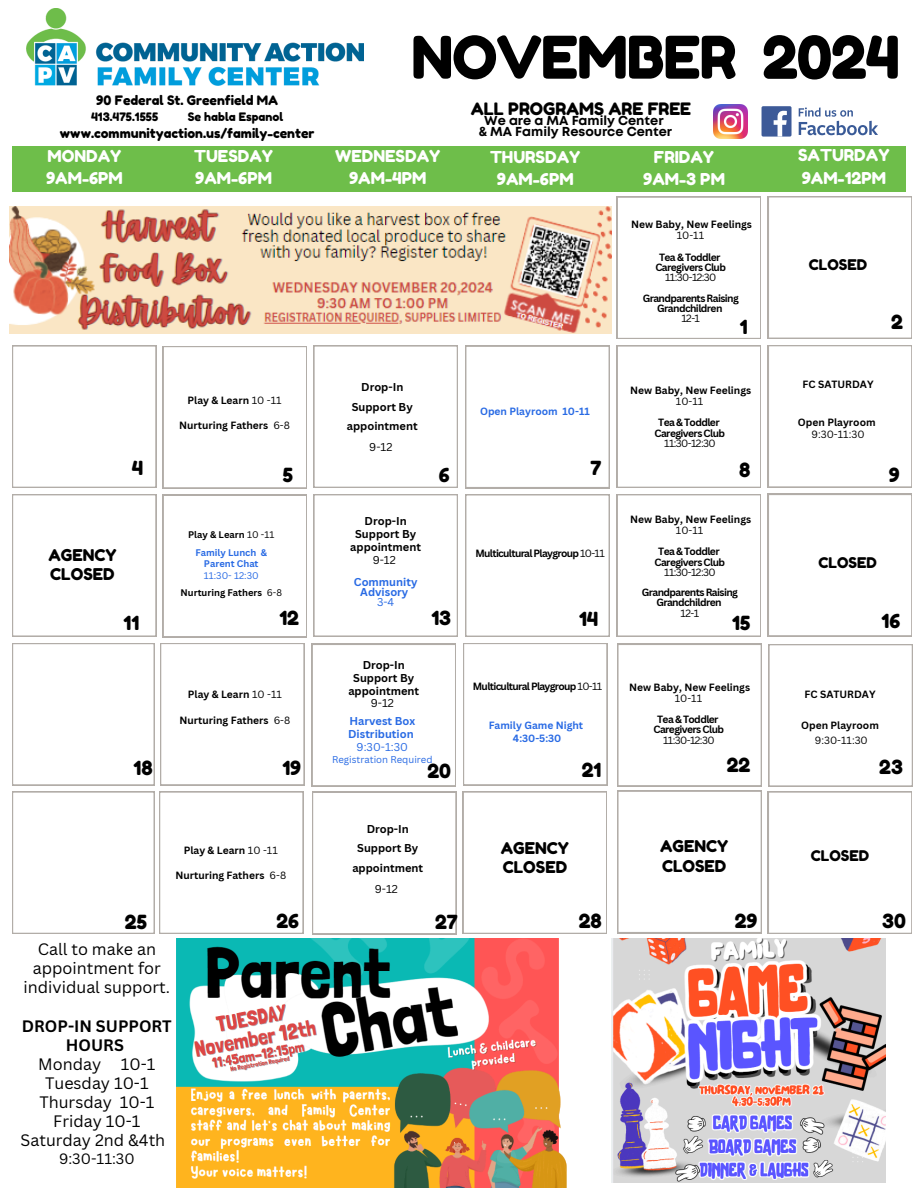
<style>
.page{position:relative;width:918px;height:1188px;background:#fff}
.page>*{position:absolute;margin:0;border:0;box-sizing:border-box;transform-origin:0 0}
.t1{font:58.65px "Fredoka One";letter-spacing:-.02em;color:#000}
.t2{font:19.5px "Fredoka One";color:#000}
.t3{font:17.1px "Fredoka One";color:#000}
.t4{font:16.35px/22.5px "Fredoka One";color:#fff}
.t5{font:16.2px/19.2px "Fredoka One";color:#000}
.t6{font:16.05px/19.2px "Canva Sans";color:#000;text-align:center}
.t7{font:14.7px "Fredoka One";color:#000}
.t8{font:14.55px "Canva Sans";color:#000}
.t9{font:13.05px "Fredoka One";color:#000}
.t10{font:700 13.05px/10.4px "Mont";color:#000;text-align:center}
.t11{font:11.7px "Fredoka One";color:#000}
.t12{font:700 11.1px/19.4px "Canva Sans";color:#000;text-align:center}
.t13{font:700 11.1px/10.2px "Canva Sans";color:#286ae4;text-align:center}
.t14{font:11.1px "Canva Sans";color:#000}
.t15{font:11.1px "Canva Sans";color:#286ae4}
.t16{font:700 10.2px/11.1px "Canva Sans";color:#000;text-align:center}
.t17{font:700 10.2px/10.2px "Canva Sans";letter-spacing:-.06em;color:#000;text-align:center}
.t18{font:10.2px "Canva Sans";letter-spacing:-.06em;color:#000}
.t19{font:700 10.2px "Canva Sans";color:#286ae4}
.t20{font:9.6px "Canva Sans";color:#286ae4}
.t21{font:700 9.3px "Canva Sans";color:#000}
.t22{font:700 9.3px "Canva Sans";color:#286ae4}
.t23{font:9.3px "Canva Sans";color:#286ae4}
.s1{font-weight:400}
.s2{font-weight:700}
</style>
<div class="page">
<svg style="left:617px;top:197px;width:144px;height:142px"></svg>
<svg style="left:768px;top:196px;width:144px;height:143px"></svg>
<svg style="left:12px;top:345px;width:144px;height:143px"></svg>
<svg style="left:314px;top:345px;width:144px;height:143px"></svg>
<svg style="left:163px;top:346px;width:144px;height:142px"></svg>
<svg style="left:465px;top:346px;width:144px;height:142px"></svg>
<svg style="left:617px;top:345px;width:144px;height:143px"></svg>
<svg style="left:768px;top:345px;width:144px;height:142px"></svg>
<svg style="left:12px;top:494px;width:144px;height:143px"></svg>
<svg style="left:314px;top:494px;width:144px;height:143px"></svg>
<svg style="left:163px;top:495px;width:144px;height:142px"></svg>
<svg style="left:465px;top:494px;width:144px;height:143px"></svg>
<svg style="left:617px;top:494px;width:144px;height:143px"></svg>
<svg style="left:768px;top:494px;width:144px;height:142px"></svg>
<svg style="left:312px;top:644px;width:144px;height:142px"></svg>
<svg style="left:12px;top:643px;width:292px;height:142px"></svg>
<svg style="left:463px;top:643px;width:144px;height:142px"></svg>
<svg style="left:769px;top:644px;width:144px;height:142px"></svg>
<svg style="left:312px;top:792px;width:144px;height:142px"></svg>
<svg style="left:12px;top:792px;width:291px;height:142px"></svg>
<svg style="left:463px;top:792px;width:144px;height:142px"></svg>
<img style="left:26px;top:9px;width:338px;height:76px">
<img style="left:713px;top:105px;width:34px;height:33px">
<svg style="left:799px;top:107px;width:79px;height:28px"></svg>
<div style="left:762px;top:106px;width:30px;height:31px;background:#3d5a98;border-radius:2px"></div>
<svg style="left:774px;top:111px;width:13px;height:26px"></svg>
<div style="left:12px;top:146px;width:894px;height:45px;background:#6ebe4a"></div>
<svg style="left:617px;top:644px;width:144px;height:289px"></svg>
<svg style="left:768px;top:792px;width:144px;height:142px"></svg>
<img style="left:176px;top:938px;width:391px;height:250px">
<img style="left:612px;top:938px;width:273px;height:244px">
<img style="left:9px;top:206px;width:602px;height:127px">
<p class="t1" style="left:411px;top:22px;width:491px">NOVEMBER 2024</p>
<p class="t9" style="left:96px;top:92px;width:184px">90 Federal St. Greenfield MA</p>
<p class="t11" style="left:91px;top:110px;width:69px">413.475.1555</p>
<p class="t11" style="left:188px;top:110px;width:97px">Se habla Espanol</p>
<p class="t9" style="left:60px;top:125px;width:256px">www.communityaction.us/family-center</p>
<p class="t4" style="left:46px;top:145px;width:78px">MONDAY<br>9AM-6PM</p>
<p class="t4" style="left:194px;top:145px;width:81px">TUESDAY<br>9AM-6PM</p>
<p class="t4" style="left:335px;top:145px;width:107px;text-align:center">WEDNESDAY<br>9AM-4PM</p>
<p class="t4" style="left:490px;top:146px;width:92px;text-align:center">THURSDAY<br>9AM-6PM</p>
<p class="t4" style="left:643px;top:146px;width:83px;text-align:center">FRIDAY<br>9AM-3 PM</p>
<p class="t4" style="left:798px;top:144px;width:93px">SATURDAY<br>9AM-12PM</p>
<p class="t3" style="left:471px;top:98px;width:222px">ALL PROGRAMS ARE FREE</p>
<p class="t10" style="left:479px;top:117px;width:195px">We are a MA Family Center<br>&amp; MA Family Resource Center</p>
<p class="t16" style="left:188px;top:394px;width:96px">Play &amp; Learn <span class="s1">10 -11</span></p>
<p class="t16" style="left:179px;top:420px;width:112px">Nurturing Fathers <span class="s1">6-8</span></p>
<p class="t12" style="left:347px;top:377px;width:72px">Drop-In<br>Support By appointment</p>
<p class="t14" style="left:369px;top:440px;width:25px">9-12</p>
<p class="t19" style="left:480px;top:404px;width:111px">Open Playroom 10-11</p>
<p class="t16" style="left:631px;top:219px;width:122px">New Baby, New Feelings<br><span class="s1">10-11</span></p>
<p class="t17" style="left:659px;top:252px;width:63px">Tea &amp; Toddler</p>
<p class="t17" style="left:655px;top:262px;width:72px">Caregivers Club</p>
<p class="t18" style="left:665px;top:270px;width:53px">11:30-12:30</p>
<p class="t17" style="left:643px;top:293px;width:98px">Grandparents Raising<br>Grandchildren</p>
<p class="t18" style="left:681px;top:311px;width:20px">12-1</p>
<h2 class="t2" style="left:740px;top:315px;width:9px">1</h2>
<p class="t16" style="left:630px;top:384px;width:122px">New Baby, New Feelings<br><span class="s1">10-11</span></p>
<p class="t17" style="left:658px;top:417px;width:63px">Tea &amp; Toddler</p>
<p class="t17" style="left:655px;top:428px;width:72px">Caregivers Club</p>
<p class="t18" style="left:664px;top:436px;width:53px">11:30-12:30</p>
<p class="t2" style="left:132px;top:456px;width:13px">4</p>
<p class="t2" style="left:739px;top:458px;width:13px">8</p>
<p class="t2" style="left:591px;top:456px;width:12px">7</p>
<p class="t2" style="left:283px;top:463px;width:12px">5</p>
<h2 class="t2" style="left:439px;top:463px;width:12px">6</h2>
<p class="t7" style="left:809px;top:256px;width:60px">CLOSED</p>
<h2 class="t2" style="left:891px;top:310px;width:13px">2</h2>
<p class="t16" style="left:803px;top:379px;width:72px">FC SATURDAY</p>
<p class="t16" style="left:798px;top:416px;width:79px">Open Playroom</p>
<p class="t18" style="left:812px;top:427px;width:54px">9:30-11:30</p>
<p class="t2" style="left:889px;top:463px;width:12px">9</p>
<p class="t16" style="left:630px;top:513px;width:122px">New Baby, New Feelings<br><span class="s1">10-11</span></p>
<p class="t17" style="left:658px;top:546px;width:63px">Tea &amp; Toddler</p>
<p class="t17" style="left:655px;top:556px;width:72px">Caregivers Club</p>
<p class="t18" style="left:664px;top:565px;width:53px">11:30-12:30</p>
<h2 class="t17" style="left:642px;top:587px;width:98px">Grandparents Raising<br>Grandchildren</h2>
<p class="t18" style="left:681px;top:606px;width:20px">12-1</p>
<p class="t12" style="left:350px;top:514px;width:72px;line-height:12.9px">Drop-In<br>Support By appointment</p>
<p class="t14" style="left:373px;top:552px;width:25px">9-12</p>
<p class="t13" style="left:354px;top:577px;width:65px">Community<br>Advisory</p>
<p class="t15" style="left:377px;top:594px;width:19px">3-4</p>
<p class="t21" style="left:188px;top:528px;width:88px">Play &amp; Learn <span class="s1">10 -11</span></p>
<p class="t22" style="left:195px;top:546px;width:73px">Family Lunch &amp;</p>
<p class="t22" style="left:204px;top:557px;width:56px">Parent Chat</p>
<p class="t23" style="left:204px;top:569px;width:56px">11:30- 12:30</p>
<p class="t21" style="left:181px;top:586px;width:103px">Nurturing Fathers <span class="s1">6-8</span></p>
<p class="t5" style="left:48px;top:545px;width:70px">AGENCY<br>CLOSED</p>
<p class="t17" style="left:476px;top:548px;width:131px">Multicultural Playgroup <span class="s1">10-11</span></p>
<p class="t7" style="left:818px;top:554px;width:60px">CLOSED</p>
<h2 class="t2" style="left:124px;top:611px;width:17px">11</h2>
<h2 class="t2" style="left:431px;top:606px;width:21px">13</h2>
<p class="t2" style="left:882px;top:609px;width:20px">16</p>
<h2 class="t2" style="left:279px;top:606px;width:21px">12</h2>
<p class="t2" style="left:579px;top:607px;width:21px">14</p>
<p class="t2" style="left:732px;top:611px;width:20px">15</p>
<p class="t2" style="left:133px;top:756px;width:21px">18</p>
<p class="t12" style="left:348px;top:659px;width:72px;line-height:12.6px">Drop-In<br>Support By appointment</p>
<p class="t14" style="left:371px;top:696px;width:25px">9-12</p>
<p class="t17" style="left:473px;top:681px;width:131px">Multicultural Playgroup <span class="s1">10-11</span></p>
<p class="t19" style="left:489px;top:718px;width:96px">Family Game Night</p>
<h4 class="t19" style="left:513px;top:732px;width:50px">4:30-5:30</h4>
<h2 class="t16" style="left:629px;top:681px;width:122px">New Baby, New Feelings<br><span class="s1">10-11</span></h2>
<p class="t17" style="left:657px;top:714px;width:63px">Tea &amp; Toddler</p>
<h4 class="t17" style="left:653px;top:724px;width:72px">Caregivers Club</h4>
<p class="t18" style="left:663px;top:733px;width:53px">11:30-12:30</p>
<p class="t16" style="left:188px;top:689px;width:96px">Play &amp; Learn <span class="s1">10 -11</span></p>
<p class="t16" style="left:180px;top:714px;width:112px">Nurturing Fathers <span class="s1">6-8</span></p>
<p class="t16" style="left:805px;top:689px;width:72px">FC SATURDAY</p>
<p class="t16" style="left:801px;top:719px;width:79px">Open Playroom</p>
<h2 class="t18" style="left:815px;top:733px;width:54px">9:30-11:30</h2>
<p class="t13" style="left:348px;top:714px;width:69px;line-height:12.8px;text-align:left">Harvest Box<br>Distribution</p>
<h3 class="t15" style="left:357px;top:739px;width:53px">9:30-1:30</h3>
<h3 class="t20" style="left:332px;top:752px;width:102px">Registration Required</h3>
<p class="t2" style="left:727px;top:753px;width:25px">22</p>
<p class="t2" style="left:282px;top:756px;width:20px">19</p>
<p class="t2" style="left:427px;top:759px;width:25px">20</p>
<h4 class="t2" style="left:582px;top:758px;width:21px">21</h4>
<p class="t2" style="left:879px;top:755px;width:25px">23</p>
<p class="t16" style="left:184px;top:844px;width:96px">Play &amp; Learn <span class="s1">10 -11</span></p>
<p class="t16" style="left:175px;top:870px;width:112px">Nurturing Fathers <span class="s1">6-8</span></p>
<p class="t12" style="left:352px;top:819px;width:72px">Drop-In<br>Support By appointment</p>
<p class="t14" style="left:375px;top:881px;width:25px">9-12</p>
<p class="t5" style="left:501px;top:839px;width:70px">AGENCY<br>CLOSED</p>
<p class="t5" style="left:660px;top:837px;width:70px">AGENCY<br>CLOSED</p>
<p class="t7" style="left:811px;top:847px;width:60px">CLOSED</p>
<p class="t2" style="left:125px;top:910px;width:24px">25</p>
<p class="t2" style="left:276px;top:909px;width:24px">26</p>
<p class="t2" style="left:435px;top:910px;width:24px">27</p>
<p class="t6" style="left:24px;top:939px;width:148px">Call to make an appointment for individual support.</p>
<p class="t6" style="left:21px;top:1016px;width:153px"><span class="s2">DROP-IN SUPPORT<br>HOURS<br></span>Monday 10-1<br>Tuesday 10-1<br>Thursday 10-1<br>Friday 10-1<br>Saturday 2nd &amp;4th</p>
<p class="t8" style="left:59px;top:1149px;width:77px">9:30-11:30</p>
<p class="t2" style="left:579px;top:909px;width:25px">28</p>
<p class="t2" style="left:735px;top:909px;width:24px">29</p>
<p class="t2" style="left:882px;top:909px;width:25px">30</p>
</div>
